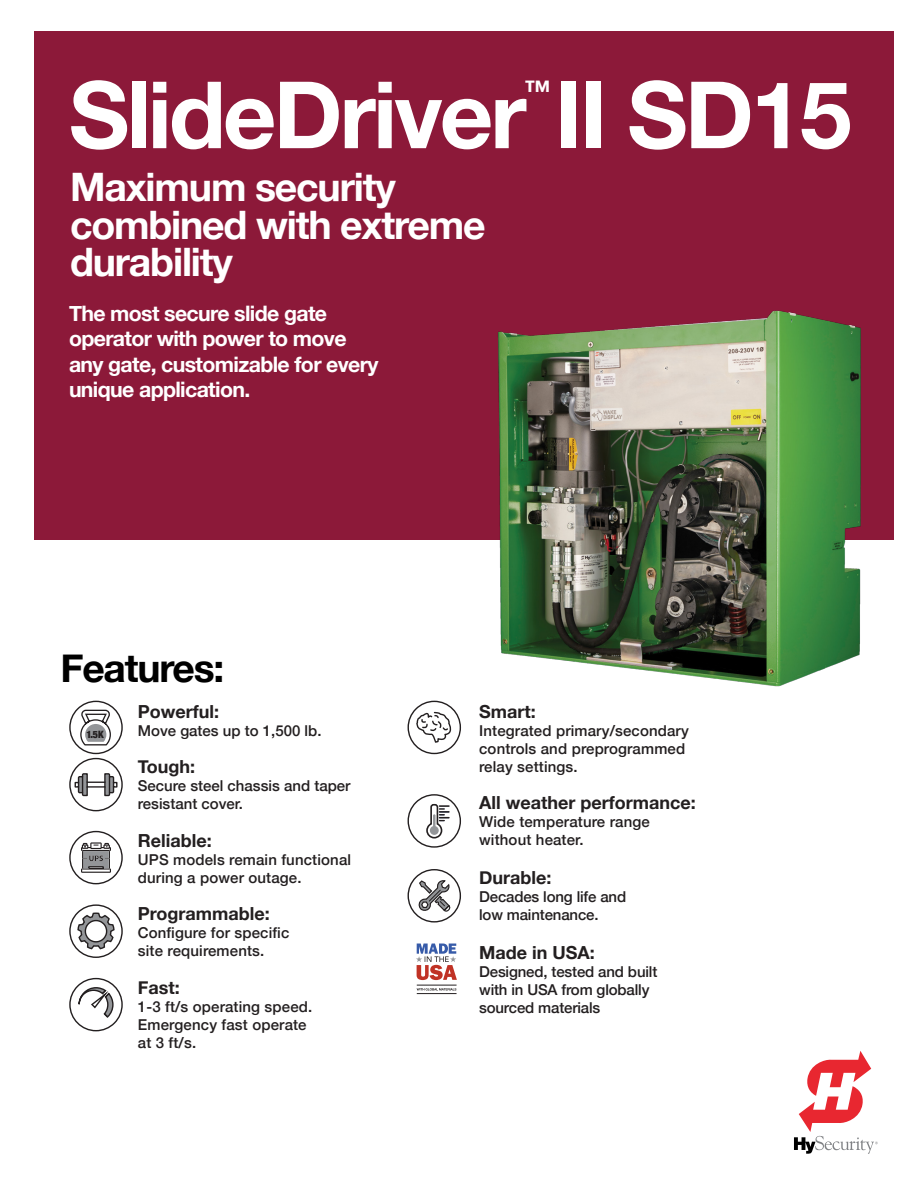
<style>
.page{position:relative;width:918px;height:1188px;background:#fff}
.page>*{position:absolute;margin:0;border:0;box-sizing:border-box;transform-origin:0 0}
.Descrizione_categori{font:700 93px "Helvetica Neue";letter-spacing:-.03em;color:#fff}
.Descrizione_categori-2{font:700 39.15px/37.5px "Helvetica Neue";letter-spacing:-.03em;color:#fff}
.Descrizione_categori-3{font:700 39px "Helvetica Neue";letter-spacing:-.03em;color:#000}
.Descrizione_categori-4{font:700 27px "Helvetica Neue";color:#fff}
.t1{font:700 21.3px/25.5px "Helvetica Neue";letter-spacing:-.03em;color:#fff}
.t2{font:700 18px "Helvetica Neue";color:#231f20}
.t3{font:500 15px/18px "Helvetica Neue";letter-spacing:.01em;color:#231f20}
.t4{font:500 15px/18px "Helvetica Neue";letter-spacing:-.01em;color:#231f20}
.t5{font:900 condensed 10.05px "Helvetica Neue";color:#231f20}
</style>
<div class="page">
<div style="left:34px;top:32px;width:859px;height:508px;background:#8c1939"></div>
<svg style="left:794px;top:1051px;width:84px;height:103px"></svg>
<img style="left:498px;top:310px;width:363px;height:377px">
<svg style="left:69px;top:904px;width:54px;height:54px"></svg>
<svg style="left:69px;top:978px;width:54px;height:54px"></svg>
<svg style="left:407px;top:869px;width:54px;height:54px"></svg>
<svg style="left:407px;top:700px;width:54px;height:54px"></svg>
<svg style="left:407px;top:794px;width:54px;height:54px"></svg>
<svg style="left:416px;top:944px;width:41px;height:36px"></svg>
<svg style="left:417px;top:988px;width:39px;height:3px"></svg>
<hr style="left:417px;top:985px;width:40px;height:1px;background:#231f20">
<hr style="left:417px;top:993px;width:40px;height:1px;background:#231f20">
<svg style="left:69px;top:700px;width:54px;height:112px"></svg>
<div style="left:86px;top:782px;width:20px;height:6px;border:1px solid #231f20"></div>
<svg style="left:69px;top:831px;width:54px;height:54px"></svg>
<p class="Descrizione_categori" style="left:69px;top:42px;width:784px">SlideDriver II SD15</p>
<p class="Descrizione_categori-4" style="left:524px;top:69px;width:28px">™</p>
<p class="Descrizione_categori-2" style="left:70px;top:170px;width:417px">Maximum security combined with extreme durability</p>
<p class="t1" style="left:69px;top:301px;width:311px">The most secure slide gate operator with power to move any gate, customizable for every unique application.</p>
<p class="Descrizione_categori-3" style="left:60px;top:637px;width:166px">Features:</p>
<p class="t5" style="left:86px;top:726px;width:19px">1.5K</p>
<p class="t2" style="left:138px;top:697px;width:83px">Powerful:</p>
<p class="t3" style="left:138px;top:720px;width:185px">Move gates up to 1,500 lb.</p>
<p class="t2" style="left:138px;top:753px;width:59px">Tough:</p>
<p class="t3" style="left:138px;top:776px;width:214px">Secure steel chassis and taper resistant cover.</p>
<p class="t2" style="left:138px;top:826px;width:75px">Reliable:</p>
<p class="t3" style="left:138px;top:849px;width:215px">UPS models remain functional during a power outage.</p>
<p class="t2" style="left:138px;top:900px;width:133px">Programmable:</p>
<p class="t3" style="left:138px;top:923px;width:153px">Configure for specific site requirements.</p>
<p class="t2" style="left:138px;top:973px;width:44px">Fast:</p>
<p class="t3" style="left:138px;top:996px;width:176px">1-3 ft/s operating speed.<br>Emergency fast operate at 3 ft/s.</p>
<p class="t2" style="left:479px;top:697px;width:58px">Smart:</p>
<p class="t3" style="left:479px;top:720px;width:211px">Integrated primary/secondary controls and preprogrammed relay settings.</p>
<p class="t2" style="left:479px;top:789px;width:218px">All weather performance:</p>
<p class="t3" style="left:479px;top:812px;width:172px">Wide temperature range without heater.</p>
<p class="t2" style="left:479px;top:864px;width:74px">Durable:</p>
<p class="t4" style="left:479px;top:887px;width:149px">Decades long life and low maintenance.</p>
<p class="t2" style="left:479px;top:939px;width:117px">Made in USA:</p>
<p class="t4" style="left:479px;top:962px;width:180px">Designed, tested and built with in USA from globally sourced materials</p>
</div>
